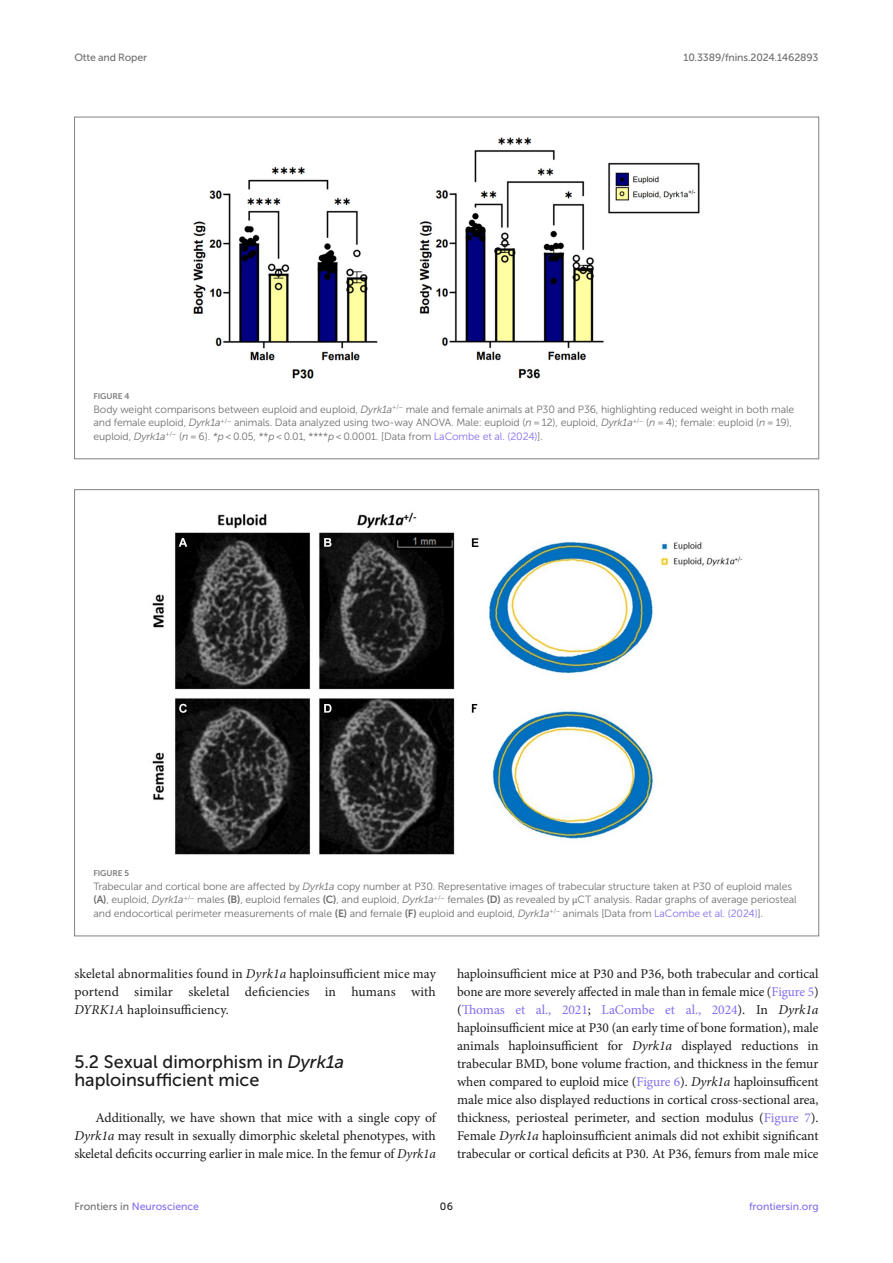
<style>
.page{position:relative;width:893px;height:1263px;background:#fff}
.page>*{position:absolute;margin:0;border:0;box-sizing:border-box;transform-origin:0 0}
.HEAD_2{font:18px/18px "Museo Sans 500";color:#1b1c1b}
.TEXT_FLUSH{font:13.5px/18px "Minion Pro";letter-spacing:-.005em;color:#1b1c1b;text-align:justify}
.TEXT{font:13.5px/18px "Minion Pro";letter-spacing:.01em;color:#1b1c1b;text-align:justify}
.FIG_LEG{font:10.5px/13.5px "Museo Sans 300";letter-spacing:-.01em;color:#706f70}
.t1{font:10.5px "Museo Sans 500";letter-spacing:-.015em;color:#706f70}
.t2{font:10.5px "Museo Sans 500";color:#856df0}
.t3{font:10.5px "Museo Sans 500";color:#1b1c1b}
.FIG_HD{font:8.25px "Museo Sans 700";letter-spacing:-.01em;color:#7e7f7f}
.s1{font-style:italic}
.s2{color:#856df0}
.s3{font-family:"Museo Sans 700"}
.s4{font-family:"STIX General"}
.s5{color:#706f70}
</style>
<div class="page">
<img style="left:193px;top:137px;width:507px;height:242px">
<img style="left:152px;top:512px;width:591px;height:343px">
<p class="t1" style="left:74px;top:51px;width:74px">Otte and Roper</p>
<p class="t1" style="left:683px;top:51px;width:137px">10.3389/fnins.2024.1462893</p>
<p class="FIG_HD" style="left:94px;top:392px;width:37px">FIGURE 4</p>
<p class="FIG_LEG" style="left:94px;top:403px;width:702px">Body weight comparisons between euploid and euploid, <span class="s1">Dyrk1a</span><sup>+/</sup><sup>−</sup> male and female animals at P30 and P36, highlighting reduced weight in both male and female euploid, <span class="s1">Dyrk1a</span><sup>+/</sup><sup>−</sup> animals. Data analyzed using two-way ANOVA. Male: euploid (<span class="s1">n</span> = 12), euploid, <span class="s1">Dyrk1a</span><sup>+/</sup><sup>−</sup> (<span class="s1">n</span> = 4); female: euploid (<span class="s1">n</span> = 19), euploid, <span class="s1">Dyrk1a</span><sup>+/</sup><sup>−</sup> (<span class="s1">n</span> = 6). <span class="s1">*p</span> &lt; 0.05, **<span class="s1">p</span> &lt; 0.01, ****<span class="s1">p</span> &lt; 0.0001. [Data from <span class="s2">LaCombe et al. (2024)</span>].</p>
<p class="FIG_HD" style="left:94px;top:869px;width:37px">FIGURE 5</p>
<p class="FIG_LEG" style="left:94px;top:880px;width:705px">Trabecular and cortical bone are affected by <span class="s1">Dyrk1a</span> copy number at P30. Representative images of trabecular structure taken at P30 of euploid males <span class="s3">(A)</span>, euploid, <span class="s1">Dyrk1a</span><sup>+/</sup><sup>−</sup> males <span class="s3">(B)</span>, euploid females <span class="s3">(C)</span>, and euploid, <span class="s1">Dyrk1a</span><sup>+/</sup><sup>−</sup> females <span class="s3">(D)</span> as revealed by <span class="s4">μ</span>CT analysis. Radar graphs of average periosteal and endocortical perimeter measurements of male <span class="s3">(E)</span> and female <span class="s3">(F)</span> euploid and euploid, <span class="s1">Dyrk1a</span><sup>+/</sup><sup>−</sup> animals [Data from <span class="s2">LaCombe et al. (2024)</span>].</p>
<p class="TEXT" style="left:74px;top:965px;width:363px">skeletal abnormalities found in <span class="s1">Dyrk1a</span> haploinsufficient mice may portend similar skeletal deficiencies in humans with <span class="s1">DYRK1A</span> haploinsufficiency.</p>
<p class="HEAD_2" style="left:74px;top:1053px;width:271px">5.2 Sexual dimorphism in <span class="s1">Dyrk1a </span>haploinsufficient mice</p>
<p class="TEXT_FLUSH" style="left:74px;top:1109px;width:363px;text-indent:21px">Additionally, we have shown that mice with a single copy of <span class="s1">Dyrk1a</span> may result in sexually dimorphic skeletal phenotypes, with skeletal deficits occurring earlier in male mice. In the femur of <span class="s1">Dyrk1a</span></p>
<p class="TEXT_FLUSH" style="left:457px;top:965px;width:363px">haploinsufficient mice at P30 and P36, both trabecular and cortical bone are more severely affected in male than in female mice (<span class="s2">Figure 5</span>) (<span class="s2">Thomas et al., 2021</span>; <span class="s2">LaCombe et al., 2024</span>). In <span class="s1">Dyrk1a </span>haploinsufficient mice at P30 (an early time of bone formation), male animals haploinsufficient for <span class="s1">Dyrk1a</span> displayed reductions in trabecular BMD, bone volume fraction, and thickness in the femur when compared to euploid mice (<span class="s2">Figure 6</span>). <span class="s1">Dyrk1a</span> haploinsufficent male mice also displayed reductions in cortical cross-sectional area, thickness, periosteal perimeter, and section modulus (<span class="s2">Figure 7</span>).<br>Female <span class="s1">Dyrk1a</span> haploinsufficient animals did not exhibit significant trabecular or cortical deficits at P30. At P36, femurs from male mice</p>
<p class="t2" style="left:74px;top:1200px;width:126px"><span class="s5">Frontiers in</span> Neuroscience</p>
<p class="t3" style="left:440px;top:1200px;width:15px">06</p>
<p class="t2" style="left:749px;top:1200px;width:71px">frontiersin.org</p>
</div>
